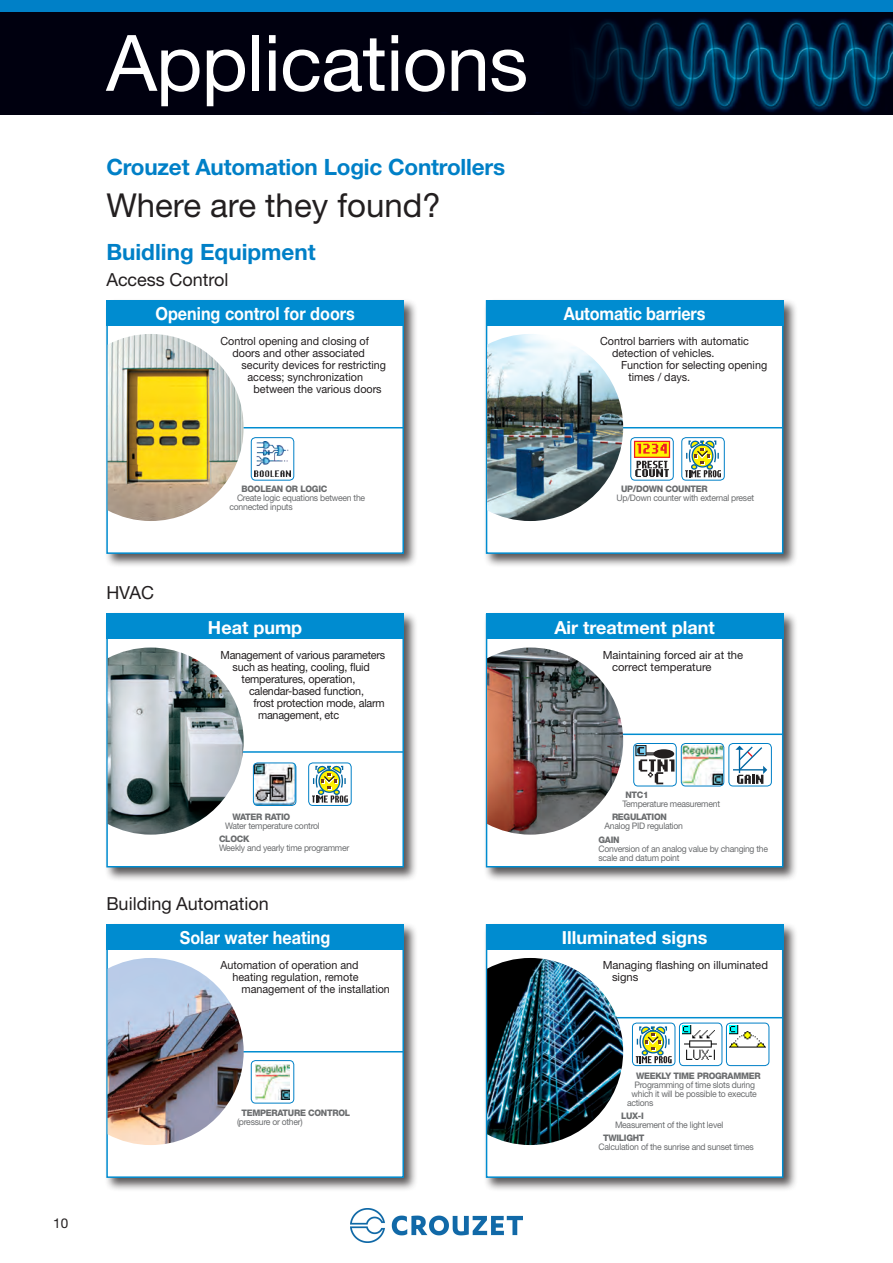
<style>
.page{position:relative;width:893px;height:1263px;background:#fff}
.page>*{position:absolute;margin:0;border:0;box-sizing:border-box;transform-origin:0 0}
.t1{font:78px "Helvetica Neue";letter-spacing:-.01em;color:#fff}
.t2{font:33px "Helvetica Neue";color:#231f20}
.t3{font:700 22.5px "Helvetica Neue";letter-spacing:-.01em;color:#0080c7}
.t4{font:700 18px "Helvetica Neue";color:#fff;scale:.9 1}
.t5{font:700 18px "Helvetica Neue";color:#fff}
.t6{font:18px "Helvetica Neue";color:#231f20}
.t7{font:13.5px "Helvetica Neue";color:#231f20}
.t8{font:11.25px/12px "Helvetica Neue";color:#231f20;scale:.96 1}
.t9{font:11.25px "Helvetica Neue";letter-spacing:-.02em;color:#231f20;scale:.96 1}
.t10{font:11.25px/12px "Helvetica Neue";color:#231f20}
.t11{font:9px/9px "Helvetica Neue";letter-spacing:-.03em;color:#6a6c6e;scale:.96 1}
.t12{font:800 9px "Helvetica Neue";letter-spacing:-.03em;color:#6a6c6e;scale:.96 1}
</style>
<div class="page">
<div style="left:0;top:0;width:893px;height:13px;background:#0080c7"></div>
<div style="left:0;top:13px;width:893px;height:102px;background:#00000f"></div>
<div style="left:104px;top:298px;width:314px;height:270px;background:#231f20;opacity:.75"></div>
<div style="left:106px;top:300px;width:298px;height:254px;background:#fff;border:2px solid #008cd0"></div>
<hr style="left:204px;top:427px;width:199px;height:1px;background:#008cd0">
<img style="left:255px;top:441px;width:35px;height:35px">
<div style="left:251px;top:437px;width:43px;height:44px;border:1px solid #0080c7;border-radius:4px"></div>
<div style="left:306px;top:436px;width:43px;height:43px;border:1px solid #fff;border-radius:4px"></div>
<img style="left:108px;top:334px;width:136px;height:187px">
<div style="left:106px;top:300px;width:298px;height:26px;background:#008cd0"></div>
<div style="left:484px;top:298px;width:314px;height:270px;background:#231f20;opacity:.75"></div>
<div style="left:486px;top:300px;width:297px;height:254px;background:#fff;border:2px solid #008cd0"></div>
<hr style="left:584px;top:427px;width:199px;height:1px;background:#008cd0">
<svg style="left:631px;top:438px;width:42px;height:42px"></svg>
<svg style="left:636px;top:443px;width:32px;height:13px"></svg>
<div style="left:634px;top:441px;width:36px;height:17px;border:1px solid #ee1d23"></div>
<svg style="left:635px;top:461px;width:34px;height:16px"></svg>
<svg style="left:637px;top:444px;width:30px;height:10px"></svg>
<div style="left:630px;top:437px;width:44px;height:44px;border:1px solid #0080c7;border-radius:4px"></div>
<svg style="left:685px;top:440px;width:36px;height:37px"></svg>
<div style="left:681px;top:437px;width:44px;height:44px;border:1px solid #0080c7;border-radius:4px"></div>
<img style="left:487px;top:334px;width:136px;height:187px">
<div style="left:486px;top:300px;width:297px;height:26px;background:#008cd0"></div>
<div style="left:104px;top:611px;width:314px;height:270px;background:#231f20;opacity:.75"></div>
<div style="left:106px;top:614px;width:298px;height:253px;background:#fff;border:2px solid #008cd0"></div>
<hr style="left:204px;top:751px;width:199px;height:2px;background:#008cd0">
<img style="left:253px;top:763px;width:43px;height:42px">
<div style="left:253px;top:763px;width:43px;height:43px;border:1px solid #0080c7;border-radius:4px"></div>
<svg style="left:312px;top:766px;width:36px;height:37px"></svg>
<div style="left:308px;top:763px;width:44px;height:43px;border:1px solid #0080c7;border-radius:4px"></div>
<img style="left:108px;top:647px;width:136px;height:188px">
<div style="left:106px;top:614px;width:298px;height:25px;background:#008cd0"></div>
<div style="left:484px;top:611px;width:314px;height:270px;background:#231f20;opacity:.75"></div>
<div style="left:486px;top:614px;width:297px;height:253px;background:#fff;border:2px solid #008cd0"></div>
<hr style="left:584px;top:733px;width:199px;height:2px;background:#008cd0">
<img style="left:487px;top:647px;width:136px;height:188px">
<div style="left:486px;top:614px;width:297px;height:25px;background:#008cd0"></div>
<div style="left:104px;top:922px;width:314px;height:270px;background:#231f20;opacity:.75"></div>
<div style="left:106px;top:924px;width:298px;height:254px;background:#fff;border:2px solid #008cd0"></div>
<hr style="left:204px;top:1051px;width:199px;height:1px;background:#008cd0">
<img style="left:255px;top:1065px;width:35px;height:34px">
<div style="left:251px;top:1060px;width:43px;height:43px;border:1px solid #0080c7;border-radius:4px"></div>
<div style="left:306px;top:1060px;width:43px;height:43px;border:1px solid #fff;border-radius:4px"></div>
<img style="left:108px;top:958px;width:136px;height:187px">
<div style="left:106px;top:924px;width:298px;height:26px;background:#008cd0"></div>
<div style="left:484px;top:922px;width:314px;height:270px;background:#231f20;opacity:.75"></div>
<div style="left:486px;top:924px;width:297px;height:254px;background:#fff;border:2px solid #008cd0"></div>
<hr style="left:584px;top:1017px;width:199px;height:1px;background:#008cd0">
<img style="left:487px;top:958px;width:136px;height:187px">
<div style="left:486px;top:924px;width:297px;height:26px;background:#008cd0"></div>
<img style="left:683px;top:745px;width:39px;height:39px">
<div style="left:681px;top:743px;width:43px;height:43px;border:1px solid #0080c7;border-radius:4px"></div>
<svg style="left:634px;top:743px;width:42px;height:43px"></svg>
<div style="left:636px;top:745px;width:10px;height:11px;border:1px solid #231f20"></div>
<svg style="left:637px;top:747px;width:37px;height:37px"></svg>
<div style="left:633px;top:743px;width:44px;height:43px;border:1px solid #0080c7;border-radius:4px"></div>
<hr style="left:733px;top:769px;width:31px;height:1px;background:#0166a2">
<svg style="left:735px;top:746px;width:32px;height:38px"></svg>
<div style="left:728px;top:743px;width:44px;height:43px;border:1px solid #0080c7;border-radius:4px"></div>
<svg style="left:636px;top:1026px;width:36px;height:37px"></svg>
<div style="left:632px;top:1023px;width:43px;height:43px;border:1px solid #0080c7;border-radius:4px"></div>
<img style="left:682px;top:1026px;width:35px;height:34px">
<div style="left:679px;top:1023px;width:43px;height:43px;border:1px solid #0080c7;border-radius:4px"></div>
<img style="left:729px;top:1026px;width:37px;height:22px">
<div style="left:726px;top:1023px;width:43px;height:43px;border:1px solid #0080c7;border-radius:4px"></div>
<svg style="left:576px;top:18px;width:317px;height:93px"></svg>
<img style="left:351px;top:1208px;width:171px;height:35px">
<h3 class="t7" style="left:53px;top:1215px;width:17px">10</h3>
<h1 class="t1" style="left:106px;top:17px;width:423px">Applications</h1>
<h3 class="t3" style="left:106px;top:153px;width:400px">Crouzet Automation Logic Controllers</h3>
<h2 class="t2" style="left:106px;top:186px;width:336px">Where are they found?</h2>
<h3 class="t3" style="left:106px;top:238px;width:211px">Buidling Equipment</h3>
<h3 class="t6" style="left:106px;top:269px;width:124px">Access Control</h3>
<h3 class="t4" style="left:155px;top:302px;width:223px">Opening control for doors</h3>
<p class="t8" style="left:221px;top:335px;width:156px">Control opening and closing of</p>
<p class="t8" style="left:233px;top:347px;width:139px">doors and other associated</p>
<p class="t8" style="left:242px;top:359px;width:152px">security devices for restricting</p>
<p class="t8" style="left:248px;top:371px;width:122px">access; synchronization</p>
<p class="t8" style="left:254px;top:383px;width:135px">between the various doors</p>
<h3 class="t4" style="left:564px;top:302px;width:159px">Automatic barriers</h3>
<p class="t8" style="left:612px;top:335px;width:144px;text-indent:-12px">Control barriers with automatic detection of vehicles.</p>
<p class="t8" style="left:628px;top:359px;width:146px;text-indent:-7px">Function for selecting opening times / days.</p>
<h3 class="t6" style="left:106px;top:582px;width:49px">HVAC</h3>
<p class="t12" style="left:242px;top:483px;width:91px">BOOLEAN OR LOGIC</p>
<p class="t11" style="left:230px;top:493px;width:143px;text-indent:7px">Create logic equations between the connected inputs</p>
<h3 class="t5" style="left:208px;top:616px;width:96px">Heat pump</h3>
<p class="t9" style="left:221px;top:648px;width:173px">Management of various parameters</p>
<p class="t9" style="left:233px;top:660px;width:145px">such as heating, cooling, fluid</p>
<p class="t9" style="left:242px;top:672px;width:120px">temperatures, operation,</p>
<p class="t9" style="left:249px;top:684px;width:121px">calendar-based function,</p>
<p class="t9" style="left:254px;top:696px;width:138px">frost protection mode, alarm</p>
<p class="t9" style="left:258px;top:708px;width:86px">management, etc</p>
<p class="t12" style="left:233px;top:812px;width:62px">WATER RATIO</p>
<p class="t11" style="left:225px;top:821px;width:100px">Water temperature control</p>
<p class="t12" style="left:219px;top:834px;width:33px">CLOCK</p>
<p class="t11" style="left:219px;top:844px;width:137px">Weekly and yearly time programmer</p>
<h3 class="t6" style="left:106px;top:893px;width:164px">Building Automation</h3>
<h3 class="t4" style="left:180px;top:926px;width:169px">Solar water heating</h3>
<p class="t8" style="left:221px;top:959px;width:145px">Automation of operation and</p>
<p class="t8" style="left:233px;top:971px;width:133px">heating regulation, remote</p>
<p class="t8" style="left:242px;top:983px;width:156px">management of the installation</p>
<p class="t12" style="left:242px;top:1107px;width:115px">TEMPERATURE CONTROL</p>
<p class="t11" style="left:237px;top:1117px;width:70px">(pressure or other)</p>
<p class="t12" style="left:621px;top:483px;width:92px">UP/DOWN COUNTER</p>
<p class="t11" style="left:616px;top:493px;width:145px">Up/Down counter with external preset</p>
<h3 class="t5" style="left:554px;top:616px;width:162px">Air treatment plant</h3>
<p class="t10" style="left:612px;top:649px;width:133px;text-indent:-9px">Maintaining forced air at the correct temperature</p>
<p class="t12" style="left:625px;top:789px;width:26px">NTC1</p>
<p class="t11" style="left:623px;top:799px;width:103px">Temperature measurement</p>
<p class="t12" style="left:612px;top:812px;width:59px">REGULATION</p>
<p class="t11" style="left:605px;top:821px;width:83px">Analog PID regulation</p>
<p class="t12" style="left:599px;top:834px;width:24px">GAIN</p>
<p class="t11" style="left:599px;top:844px;width:178px">Conversion of an analog value by changing the scale and datum point</p>
<h3 class="t5" style="left:562px;top:926px;width:147px">Illuminated signs</h3>
<p class="t10" style="left:612px;top:959px;width:158px;text-indent:-9px">Managing flashing on illuminated signs</p>
<p class="t12" style="left:636px;top:1070px;width:132px">WEEKLY TIME PROGRAMMER</p>
<p class="t11" style="left:634px;top:1080px;width:127px">Programming of time slots during</p>
<p class="t11" style="left:631px;top:1089px;width:132px">which it will be possible to execute</p>
<p class="t11" style="left:627px;top:1098px;width:29px">actions</p>
<p class="t12" style="left:621px;top:1110px;width:25px">LUX-I</p>
<p class="t11" style="left:615px;top:1120px;width:114px">Measurement of the light level</p>
<p class="t12" style="left:603px;top:1132px;width:45px">TWILIGHT</p>
<p class="t11" style="left:599px;top:1142px;width:163px">Calculation of the sunrise and sunset times</p>
</div>
